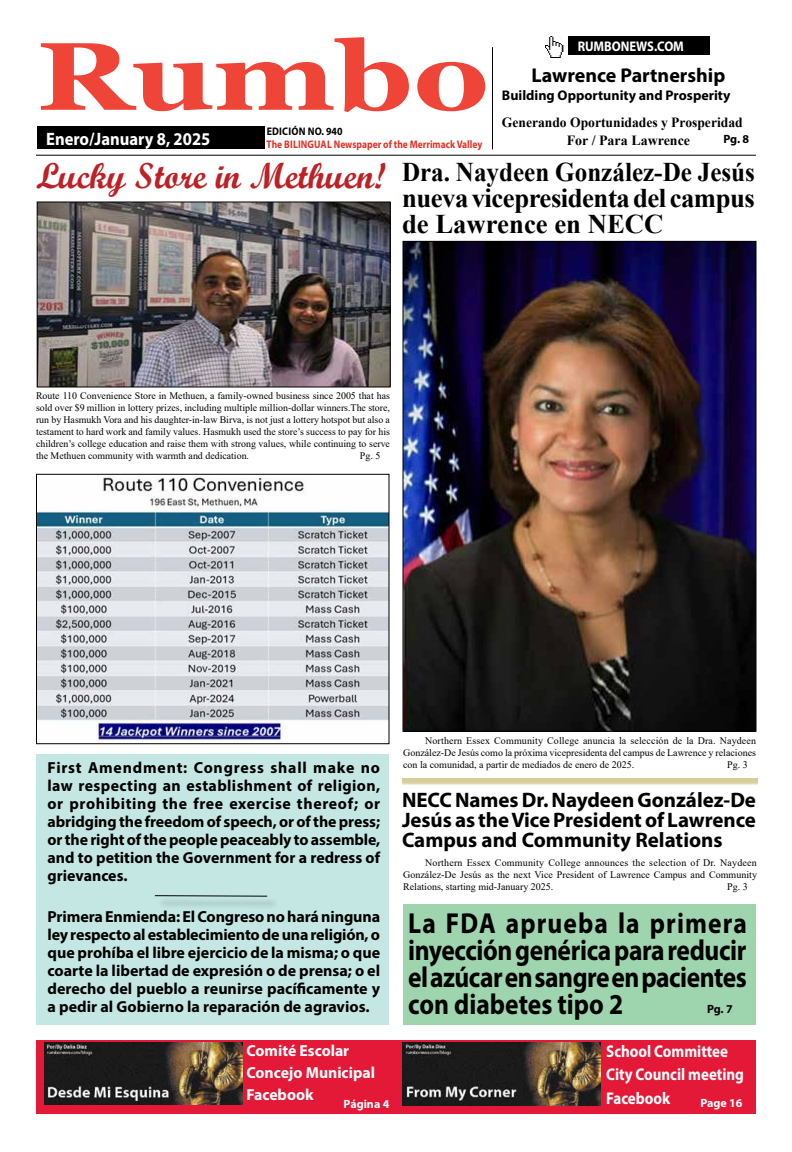
<style>
.page{position:relative;width:792px;height:1152px;background:#fff}
.page>*{position:absolute;margin:0;border:0;box-sizing:border-box;transform-origin:0 0}
.t1{font:700 96px "Georgia";color:#ef4438;scale:1.25 1}
.t2{font:36px "Script MT Bold";color:#bd2025}
.t3{font:700 29px/27px "Myriad Pro";letter-spacing:-.02em;color:#000;text-align:justify;scale:.88 1}
.t4{font:700 27px/26px "Times New Roman";letter-spacing:-.02em;color:#000;text-align:justify;scale:.93 1}
.t5{font:700 21px/20px "Myriad Pro";color:#000;text-align:justify}
.t6{font:700 20px "Myriad Pro";color:#000}
.t7{font:700 18px "Myriad Pro";color:#fff;scale:.92 1}
.t8{font:700 17px/23.5px "Myriad Pro";color:#fff;scale:.88 1}
.t9{font:700 16px/18px "Myriad Pro";color:#000;text-align:justify}
.t10{font:700 16px/22.5px "Myriad Pro";color:#fff}
.t11{font:700 14px/18px "Times New Roman";color:#000}
.t12{font:700 14px "Myriad Pro";color:#000}
.t13{font:700 14px "Myriad Pro";letter-spacing:-.005em;color:#fff;scale:.9 1}
.t14{font:700 12px "Myriad Pro";color:#fff}
.t15{font:700 12px "Myriad Pro";color:#000}
.t16{font:700 12px "Myriad Pro";color:#070406}
.t17{font:700 11px "Myriad Pro";color:#de3227;scale:.86 1}
.t18{font:700 11px "Myriad Pro";letter-spacing:.02em;color:#000;scale:.9 1}
.t19{font:10px/12px "Times New Roman";color:#000;text-align:justify}
</style>
<div class="page">
<div style="left:37px;top:126px;width:228px;height:23px;background:#000"></div>
<div style="left:569px;top:36px;width:141px;height:19px;background:#000"></div>
<img style="left:546px;top:36px;width:18px;height:22px">
<hr style="left:36px;top:155px;width:720px;height:1px;background:#000">
<hr style="left:492px;top:47px;width:1px;height:102px;background:#000">
<div style="left:36px;top:1040px;width:720px;height:74px;background:#e31937"></div>
<img style="left:44px;top:1043px;width:199px;height:62px">
<img style="left:403px;top:1042px;width:197px;height:64px">
<svg style="left:402px;top:778px;width:355px;height:7px;background:#dad4a6"></svg>
<img style="left:405px;top:243px;width:349px;height:487px">
<img style="left:39px;top:204px;width:349px;height:181px">
<div style="left:37px;top:202px;width:353px;height:185px;border:1px solid #000"></div>
<img style="left:38px;top:476px;width:350px;height:266px">
<div style="left:36px;top:474px;width:354px;height:270px;border:1px solid #000"></div>
<div style="left:36px;top:755px;width:353px;height:270px;background:#c4e7e4"></div>
<div style="left:157px;top:897px;width:122px;height:12px;background:#bbddda"></div>
<svg style="left:154px;top:895px;width:114px;height:2px"></svg>
<div style="left:403px;top:904px;width:353px;height:121px;background:#9ed4ae"></div>
<h1 class="t1" style="left:37px;top:15px;width:364px">Rumbo</h1>
<h3 class="t13" style="left:578px;top:37px;width:120px">RUMBONEWS.COM</h3>
<h3 class="t6" style="left:532px;top:62px;width:195px">Lawrence Partnership</h3>
<h3 class="t12" style="left:502px;top:86px;width:230px">Building Opportunity and Prosperity</h3>
<h3 class="t11" style="left:567px;top:113px;width:178px;text-indent:-65px">Generando Oportunidades y Prosperidad<br>For / Para Lawrence</h3>
<p class="t18" style="left:267px;top:124px;width:86px">EDICIÓN NO. 940</p>
<p class="t17" style="left:267px;top:137px;width:252px">The BILINGUAL Newspaper of the Merrimack Valley</p>
<h3 class="t7" style="left:46px;top:127px;width:180px">Enero/January 8, 2025</h3>
<p class="t15" style="left:724px;top:131px;width:27px">Pg. 8</p>
<h2 class="t2" style="left:36px;top:154px;width:351px">Lucky Store in Methuen!</h2>
<h3 class="t4" style="left:402px;top:158px;width:381px">Dra. Naydeen González-De Jesús nueva vicepresidenta del campus de Lawrence en NECC</h3>
<p class="t19" style="left:36px;top:389px;width:356px">Route 110 Convenience Store in Methuen, a family-owned business since 2005 that has sold over $9 million in lottery prizes, including multiple million-dollar winners.The store, run by Hasmukh Vora and his daughter-in-law Birva, is not just a lottery hotspot but also a testament to hard work and family values. Hasmukh used the store’s success to pay for his children’s college education and raise them with strong values, while continuing to serve the Methuen community with warmth and dedication.</p>
<p class="t19" style="left:360px;top:449px;width:22px">Pg. 5</p>
<p class="t9" style="left:48px;top:758px;width:334px">First Amendment: Congress shall make no law respecting an establishment of religion, or prohibiting the free exercise thereof; or abridging the freedom of speech, or of the press; or the right of the people peaceably to assemble, and to petition the Government for a redress of grievances.</p>
<p class="t9" style="left:48px;top:907px;width:334px">Primera Enmienda: El Congreso no hará ninguna ley respecto al establecimiento de una religión, o que prohíba el libre ejercicio de la misma; o que coarte la libertad de expresión o de prensa; o el derecho del pueblo a reunirse pacíficamente y a pedir al Gobierno la reparación de agravios.</p>
<p class="t19" style="left:403px;top:734px;width:354px;text-indent:22px">Northern Essex Community College anuncia la selección de la Dra. Naydeen González-De Jesús como la próxima vicepresidenta del campus de Lawrence y relaciones con la comunidad, a partir de mediados de enero de 2025.</p>
<p class="t19" style="left:727px;top:758px;width:22px">Pg. 3</p>
<h3 class="t5" style="left:402px;top:789px;width:356px">NECC Names Dr. Naydeen González-De Jesús as the Vice President of Lawrence Campus and Community Relations</h3>
<p class="t19" style="left:403px;top:856px;width:355px;text-indent:22px">Northern Essex Community College announces the selection of Dr. Naydeen González-De Jesús as the next Vice President of Lawrence Campus and Community Relations, starting mid-January 2025.</p>
<p class="t19" style="left:727px;top:880px;width:22px">Pg. 3</p>
<h3 class="t3" style="left:408px;top:909px;width:387px">La FDA aprueba la primera inyección genérica para reducir el azúcar en sangre en pacientes con diabetes tipo 2</h3>
<p class="t16" style="left:707px;top:1001px;width:27px">Pg. 7</p>
<h3 class="t10" style="left:247px;top:1038px;width:130px">Comité Escolar<br>Concejo Municipal<br>Facebook</h3>
<p class="t14" style="left:344px;top:1096px;width:47px">Página 4</p>
<p class="t14" style="left:700px;top:1096px;width:44px">Page 16</p>
<h3 class="t8" style="left:606px;top:1039px;width:158px">School Committee<br>City Council meeting<br>Facebook</h3>
</div>
